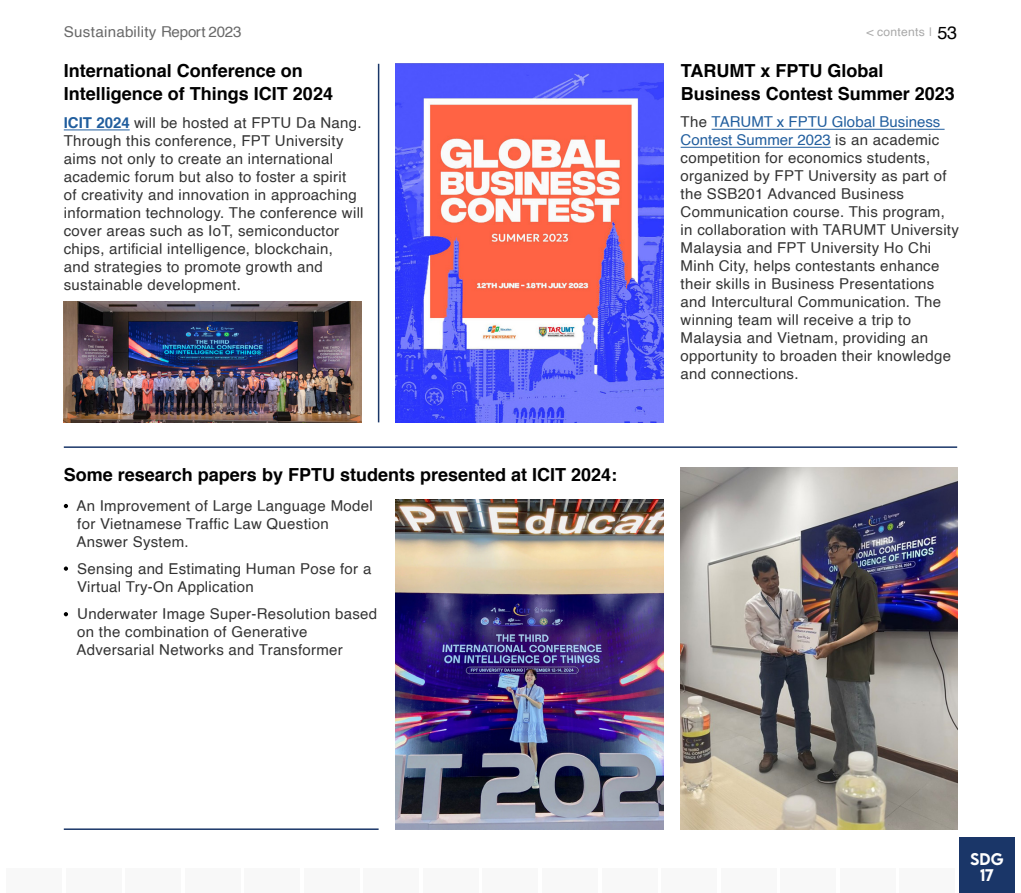
<style>
.page{position:relative;width:1021px;height:893px;background:#fff}
.page>*{position:absolute;margin:0;border:0;box-sizing:border-box;transform-origin:0 0}
.t1{font:700 18px/22.5px "Helvetica";color:#000}
.t2{font:15px/18px "Helvetica";letter-spacing:.02em;color:#333}
.t3{font:15px "Helvetica";letter-spacing:.02em;color:#696969}
.t4{font:500 15px/16.5px "LEMONMILK";color:#fff;text-align:center}
.t5{font:12px "Helvetica";letter-spacing:.02em;color:#a9a9a9}
.s1{font-size:18px;color:#000}
.s2{font-weight:700;color:#215e9e}
.s3{color:#215e9e}
</style>
<div class="page">
<div style="left:6px;top:868px;width:56px;height:25px;background:#f8f8f8"></div>
<div style="left:483px;top:868px;width:55px;height:25px;background:#f8f8f8"></div>
<div style="left:244px;top:868px;width:56px;height:25px;background:#f8f8f8"></div>
<div style="left:721px;top:868px;width:55px;height:25px;background:#f8f8f8"></div>
<div style="left:125px;top:868px;width:56px;height:25px;background:#f8f8f8"></div>
<div style="left:602px;top:868px;width:55px;height:25px;background:#f8f8f8"></div>
<div style="left:364px;top:868px;width:55px;height:25px;background:#f8f8f8"></div>
<div style="left:840px;top:868px;width:55px;height:25px;background:#f8f8f8"></div>
<div style="left:66px;top:868px;width:55px;height:25px;background:#f8f8f8"></div>
<div style="left:542px;top:868px;width:55px;height:25px;background:#f8f8f8"></div>
<div style="left:304px;top:868px;width:55px;height:25px;background:#f8f8f8"></div>
<div style="left:780px;top:868px;width:56px;height:25px;background:#f8f8f8"></div>
<div style="left:185px;top:868px;width:55px;height:25px;background:#f8f8f8"></div>
<div style="left:661px;top:868px;width:55px;height:25px;background:#f8f8f8"></div>
<div style="left:423px;top:868px;width:55px;height:25px;background:#f8f8f8"></div>
<div style="left:899px;top:868px;width:56px;height:25px;background:#f8f8f8"></div>
<hr style="left:64px;top:130px;width:66px;height:1px;background:#215e9e">
<hr style="left:711px;top:129px;width:233px;height:1px;background:#215e9e">
<hr style="left:680px;top:147px;width:150px;height:1px;background:#215e9e">
<img style="left:64px;top:301px;width:297px;height:121px">
<img style="left:395px;top:64px;width:268px;height:358px">
<img style="left:680px;top:468px;width:277px;height:361px">
<img style="left:395px;top:499px;width:268px;height:330px">
<div style="left:959px;top:838px;width:55px;height:55px;background:#1a3668"></div>
<svg style="left:64px;top:504px;width:4px;height:4px"></svg>
<svg style="left:64px;top:566px;width:4px;height:5px"></svg>
<svg style="left:64px;top:612px;width:4px;height:4px"></svg>
<hr style="left:378px;top:64px;width:1px;height:358px;background:#1a3668">
<hr style="left:64px;top:446px;width:893px;height:2px;background:#1a3668">
<hr style="left:64px;top:828px;width:314px;height:2px;background:#1a3668">
<p class="t3" style="left:64px;top:20px;width:179px">Sustainability Report 2023</p>
<p class="t5" style="left:866px;top:23px;width:92px">&lt; contents | <span class="s1">53</span></p>
<p class="t1" style="left:64px;top:60px;width:271px">International Conference on<br>Intelligence of Things ICIT 2024</p>
<p class="t1" style="left:680px;top:60px;width:276px">TARUMT x FPTU Global<br>Business Contest Summer 2023</p>
<p class="t2" style="left:64px;top:114px;width:301px"><span class="s2">ICIT 2024</span> will be hosted at FPTU Da Nang.<br>Through this conference, FPT University aims not only to create an international academic forum but also to foster a spirit<br>of creativity and innovation in approaching information technology. The conference will cover areas such as IoT, semiconductor chips, artificial intelligence, blockchain,<br>and strategies to promote growth and sustainable development.</p>
<p class="t2" style="left:680px;top:114px;width:280px">The <span class="s3">TARUMT x FPTU Global Business Contest Summer 2023</span> is an academic competition for economics students, organized by FPT University as part of the SSB201 Advanced Business Communication course. This program, in collaboration with TARUMT University Malaysia and FPT University Ho Chi Minh City, helps contestants enhance their skills in Business Presentations and Intercultural Communication. The winning team will receive a trip to Malaysia and Vietnam, providing an opportunity to broaden their knowledge and connections.</p>
<p class="t1" style="left:64px;top:464px;width:555px">Some research papers by FPTU students presented at ICIT 2024:</p>
<p class="t2" style="left:76px;top:497px;width:298px">An Improvement of Large Language Model for Vietnamese Traffic Law Question<br>Answer System.</p>
<p class="t2" style="left:77px;top:560px;width:296px">Sensing and Estimating Human Pose for a<br>Virtual Try-On Application</p>
<p class="t2" style="left:76px;top:605px;width:302px">Underwater Image Super-Resolution based on the combination of Generative<br>Adversarial Networks and Transformer</p>
<p class="t4" style="left:970px;top:850px;width:35px">SDG<br>17</p>
</div>
